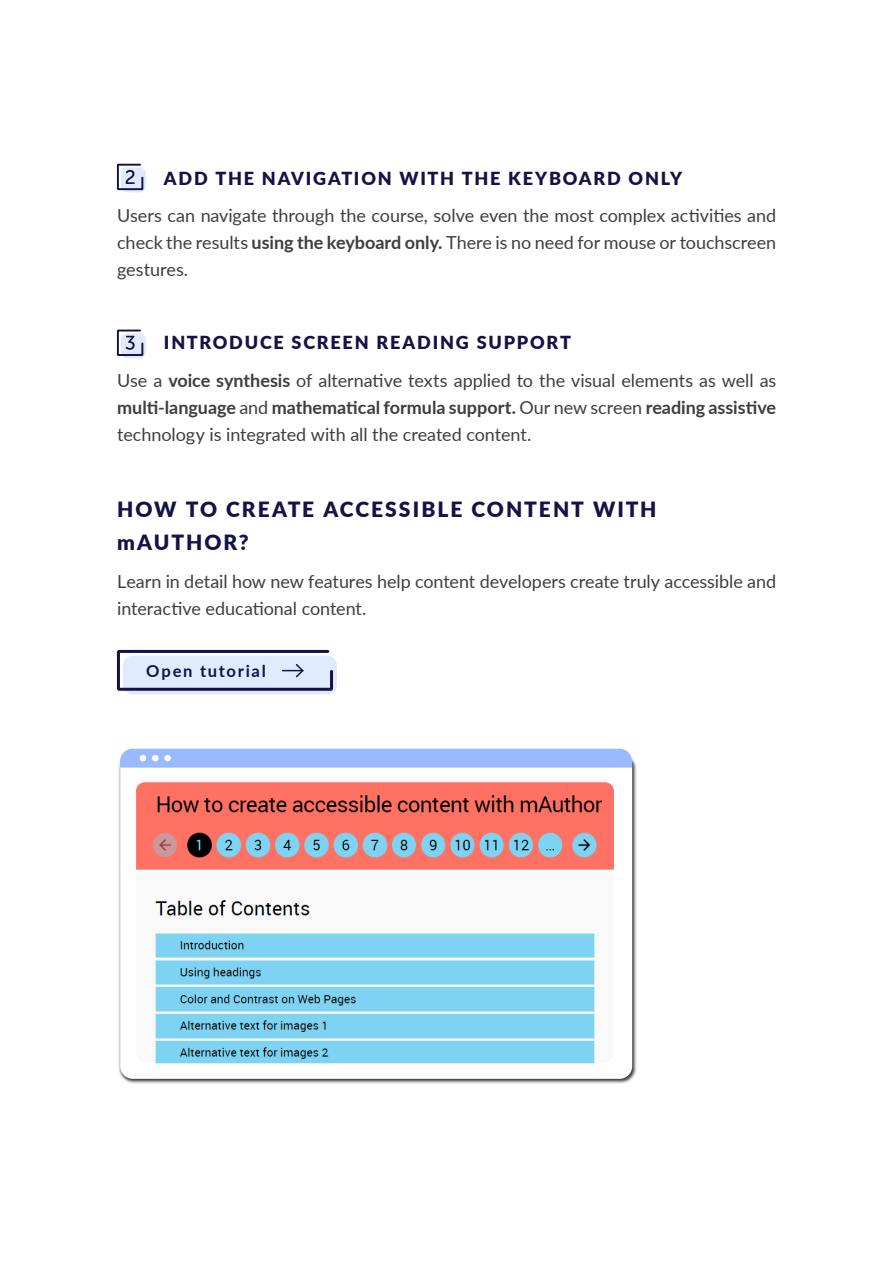
<style>
.page{position:relative;width:893px;height:1263px;background:#fff}
.page>*{position:absolute;margin:0;border:0;box-sizing:border-box;transform-origin:0 0}
.t1{font:900 21px/33px "Lato";letter-spacing:.09em;color:#141247}
.t2{font:18px/27px "Lato";letter-spacing:-.005em;color:#3e3e3f;text-align:justify}
.t3{font:900 18px "Lato";letter-spacing:.1em;color:#141247}
.t4{font:700 16.65px "Lato";letter-spacing:.105em;color:#141247}
.s1{font-weight:700}
</style>
<div class="page">
<svg style="left:121px;top:333px;width:25px;height:25px"></svg>
<svg style="left:117px;top:330px;width:26px;height:26px"></svg>
<svg style="left:121px;top:167px;width:25px;height:25px"></svg>
<svg style="left:117px;top:164px;width:26px;height:26px"></svg>
<div style="left:123px;top:656px;width:214px;height:38px;background:#e0ebff;border-radius:10px"></div>
<svg style="left:117px;top:650px;width:216px;height:41px"></svg>
<img style="left:118px;top:758px;width:519px;height:326px">
<svg style="left:120px;top:768px;width:512px;height:311px"></svg>
<img style="left:136px;top:782px;width:478px;height:281px">
<div style="left:120px;top:749px;width:512px;height:19px;background:#99baff"></div>
<div style="left:152px;top:755px;width:7px;height:6px;background:#fff;border-radius:50%"></div>
<div style="left:164px;top:755px;width:7px;height:6px;background:#fff;border-radius:50%"></div>
<p class="t3" style="left:164px;top:164px;width:520px">ADD THE NAVIGATION WITH THE KEYBOARD ONLY</p>
<p class="t2" style="left:117px;top:201px;width:661px">Users can navigate through the course, solve even the most complex activities and check the results <span class="s1">using the keyboard only.</span> There is no need for mouse or touchscreen gestures.</p>
<p class="t3" style="left:164px;top:329px;width:409px">INTRODUCE SCREEN READING SUPPORT</p>
<p class="t2" style="left:117px;top:366px;width:661px">Use a <span class="s1">voice synthesis</span> of alternative texts applied to the visual elements as well as <span class="s1">multi-language</span> and <span class="s1">mathematical formula support.</span> Our new screen <span class="s1">reading assistive </span>technology is integrated with all the created content.</p>
<p class="t1" style="left:117px;top:492px;width:541px">HOW TO CREATE ACCESSIBLE CONTENT WITH mAUTHOR?</p>
<p class="t2" style="left:117px;top:567px;width:661px">Learn in detail how new features help content developers create truly accessible and interactive educational content.</p>
<p class="t4" style="left:146px;top:659px;width:121px">Open tutorial</p>
</div>
